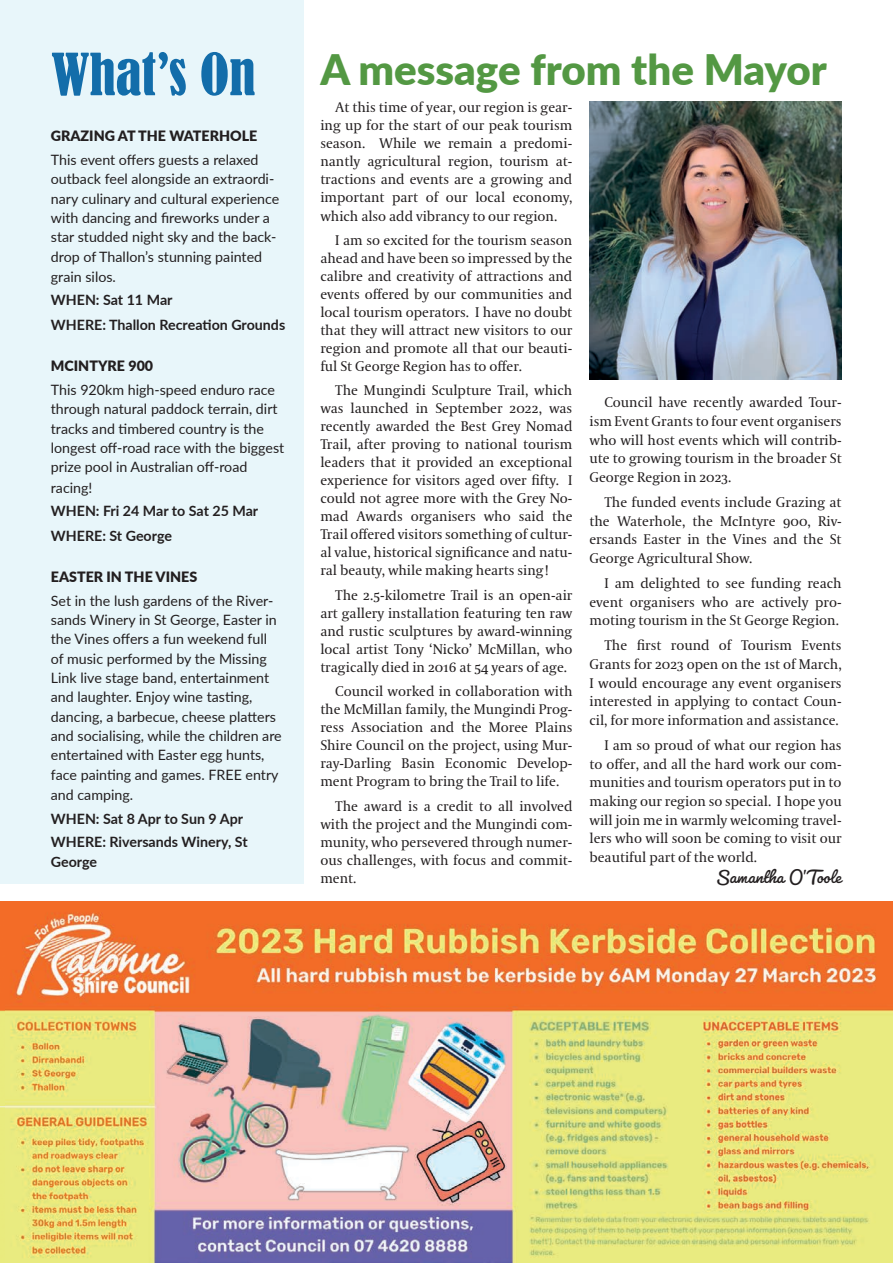
<style>
.page{position:relative;width:893px;height:1263px;background:#fff}
.page>*{position:absolute;margin:0;border:0;box-sizing:border-box;transform-origin:0 0}
.t1{font:900 42px "Lato";color:#539843}
.t2{font:21px "Pacifico";color:#231f20}
.t3{font:14.25px/19.5px "Lato";color:#231f20}
.t4{font:700 14.25px/24.5px "Lato";color:#231f20}
.t5{font:900 14.25px "Lato";color:#231f20}
.t6{font:13.95px/18px "Coranto 2";color:#231f20;text-align:justify}
.s1{font-family:"Bernard";font-weight:400;font-stretch:condensed;font-size:54px;color:#136daa}
</style>
<div class="page">
<div style="left:0;top:0;width:304px;height:883px;background:#e8f6fa"></div>
<img style="left:589px;top:102px;width:253px;height:278px">
<img style="left:4px;top:901px;width:889px;height:361px">
<img style="left:0;top:1262px;width:893px;height:1px">
<img style="left:0;top:901px;width:4px;height:361px">
<h1 class="t1" style="left:51px;top:38px;width:777px"><span class="s1">What’s On</span> A message from the Mayor</h1>
<p class="t5" style="left:51px;top:125px;width:208px">GRAZING AT THE WATERHOLE</p>
<p class="t3" style="left:51px;top:149px;width:230px">This event offers guests a relaxed outback feel alongside an extraordi&shy;nary culinary and cultural experience with dancing and fireworks under a star studded night sky and the back&shy;drop of Thallon’s stunning painted grain silos.</p>
<p class="t4" style="left:51px;top:287px;width:236px">WHEN: Sat 11 Mar<br>WHERE: Thallon Recreation Grounds</p>
<p class="t5" style="left:51px;top:355px;width:104px">MCINTYRE 900</p>
<p class="t3" style="left:51px;top:379px;width:235px">This 920km high-speed enduro race through natural paddock terrain, dirt tracks and timbered country is the longest off-road race with the biggest prize pool in Australian off-road racing!</p>
<p class="t4" style="left:51px;top:498px;width:209px">WHEN: Fri 24 Mar to Sat 25 Mar<br>WHERE: St George</p>
<p class="t5" style="left:51px;top:566px;width:148px">EASTER IN THE VINES</p>
<p class="t3" style="left:51px;top:590px;width:232px">Set in the lush gardens of the River&shy;sands Winery in St George, Easter in the Vines offers a fun weekend full of music performed by the Missing Link live stage band, entertainment and laughter. Enjoy wine tasting, dancing, a barbecue, cheese platters and socialising, while the children are entertained with Easter egg hunts, face painting and games. FREE entry and camping.</p>
<p class="t4" style="left:51px;top:806px;width:198px;line-height:23.5px">WHEN: Sat 8 Apr to Sun 9 Apr<br>WHERE: Riversands Winery, St</p>
<p class="t4" style="left:51px;top:848px;width:48px">George</p>
<p class="t6" style="left:320px;top:99px;width:253px;text-indent:15px">At this time of year, our region is gear&shy;ing up for the start of our peak tourism season. While we remain a predomi&shy;nantly agricultural region, tourism at&shy;tractions and events are a growing and important part of our local economy, which also add vibrancy to our region.</p>
<p class="t6" style="left:320px;top:232px;width:253px;text-indent:15px">I am so excited for the tourism season ahead and have been so impressed by the calibre and creativity of attractions and events offered by our communities and local tourism operators. I have no doubt that they will attract new visitors to our region and promote all that our beauti&shy;ful St George Region has to offer.</p>
<p class="t6" style="left:320px;top:382px;width:254px;text-indent:15px">The Mungindi Sculpture Trail, which was launched in September 2022, was recently awarded the Best Grey Nomad Trail, after proving to national tourism leaders that it provided an exceptional experience for visitors aged over fifty. I could not agree more with the Grey No&shy;mad Awards organisers who said the Trail offered visitors something of cultur&shy;al value, historical significance and natu&shy;ral beauty, while making hearts sing!</p>
<p class="t6" style="left:320px;top:587px;width:254px;text-indent:15px">The 2.5-kilometre Trail is an open-air art gallery installation featuring ten raw and rustic sculptures by award-winning local artist Tony ‘Nicko’ McMillan, who tragically died in 2016 at 54 years of age.</p>
<p class="t6" style="left:320px;top:683px;width:254px;text-indent:15px">Council worked in collaboration with the McMillan family, the Mungindi Prog&shy;ress Association and the Moree Plains Shire Council on the project, using Mur&shy;ray-Darling Basin Economic Develop&shy;ment Program to bring the Trail to life.</p>
<p class="t6" style="left:320px;top:797px;width:254px;text-indent:15px">The award is a credit to all involved with the project and the Mungindi com&shy;munity, who persevered through numer&shy;ous challenges, with focus and commit&shy;ment.</p>
<p class="t6" style="left:589px;top:394px;width:254px;line-height:18.6px;text-indent:15px">Council have recently awarded Tour&shy;ism Event Grants to four event organisers who will host events which will contrib&shy;ute to growing tourism in the broader St George Region in 2023.</p>
<p class="t6" style="left:589px;top:493px;width:254px;line-height:18.6px;text-indent:15px">The funded events include Grazing at the Waterhole, the McIntyre 900, Riv&shy;ersands Easter in the Vines and the St George Agricultural Show.</p>
<p class="t6" style="left:589px;top:574px;width:254px;line-height:18.6px;text-indent:15px">I am delighted to see funding reach event organisers who are actively pro&shy;moting tourism in the St George Region.</p>
<p class="t6" style="left:589px;top:637px;width:254px;line-height:18.6px;text-indent:15px">The first round of Tourism Events Grants for 2023 open on the 1st of March, I would encourage any event organisers interested in applying to contact Coun&shy;cil, for more information and assistance.</p>
<p class="t6" style="left:589px;top:736px;width:254px;line-height:18.8px;text-indent:15px">I am so proud of what our region has to offer, and all the hard work our com&shy;munities and tourism operators put in to making our region so special. I hope you will join me in warmly welcoming travel&shy;lers who will soon be coming to visit our beautiful part of the world.</p>
<h2 class="t2" style="left:717px;top:864px;width:127px">Samantha O’Toole</h2>
</div>
